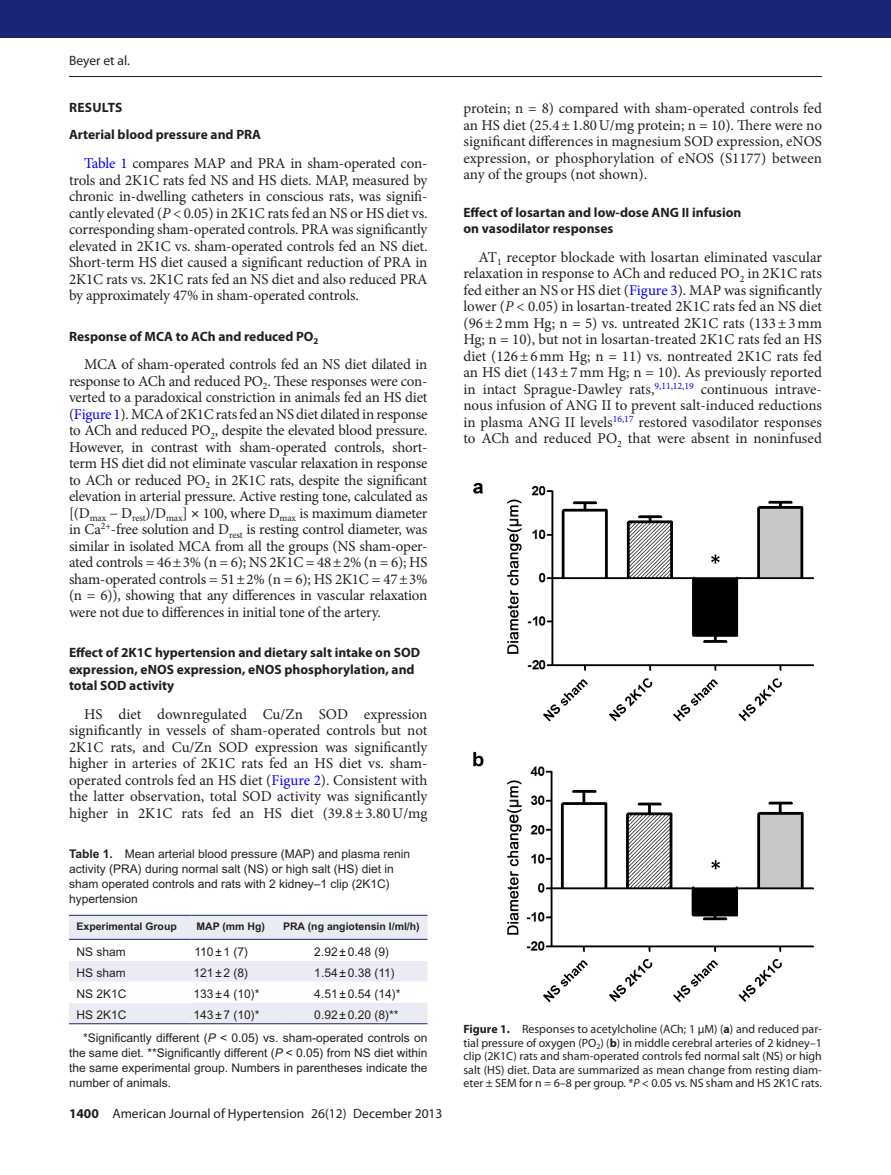
<style>
.page{position:relative;width:891px;height:1175px;background:#fff}
.page>*{position:absolute;margin:0;border:0;box-sizing:border-box;transform-origin:0 0}
.t1{font:15px/16.5px "Minion Pro";letter-spacing:-.01em;color:#231f20;text-align:justify}
.t2{font:700 13.5px/16.5px "Myriad Pro";color:#231f20}
.t3{font:13.5px "Myriad Pro";color:#231f20}
.t4{font:12px/15px "Arial MT Std";color:#231f20}
.t5{font:12px/13.5px "Myriad Pro";color:#231f20;text-align:justify}
.t6{font:700 10.5px "Arial MT Std";color:#231f20}
.s1{color:#00f}
.s2{font-style:italic}
.s3{font-family:"Gandhari Unicode"}
.s4{font-weight:700}
</style>
<div class="page">
<hr style="left:69px;top:76px;width:753px;height:1px;background:#231f20">
<div style="left:0;top:0;width:891px;height:38px;background:#192575"></div>
<svg style="left:69px;top:915px;width:358px;height:108px"></svg>
<hr style="left:69px;top:914px;width:123px;height:1px;background:#192575">
<hr style="left:69px;top:938px;width:123px;height:1px;background:#192575">
<hr style="left:192px;top:914px;width:91px;height:1px;background:#192575">
<hr style="left:192px;top:938px;width:91px;height:1px;background:#192575">
<hr style="left:283px;top:914px;width:144px;height:1px;background:#192575">
<hr style="left:283px;top:938px;width:144px;height:1px;background:#192575">
<hr style="left:69px;top:1023px;width:123px;height:1px;background:#192575">
<hr style="left:192px;top:1023px;width:91px;height:1px;background:#192575">
<hr style="left:283px;top:1023px;width:144px;height:1px;background:#192575">
<hr style="left:69px;top:1002px;width:123px;height:1px;background:#fff">
<img style="left:473px;top:483px;width:341px;height:520px">
<p class="t3" style="left:69px;top:52px;width:62px">Beyer et al.</p>
<p class="t2" style="left:69px;top:94px;width:194px;line-height:27px">RESULTS<br>Arterial blood pressure and PRA</p>
<p class="t1" style="left:69px;top:155px;width:360px;text-indent:15px"><span class="s1">Table 1</span> compares MAP and PRA in sham-operated con&shy;trols and 2K1C rats fed NS and HS diets. MAP, measured by chronic in-dwelling catheters in conscious rats, was signifi&shy;cantly elevated (<span class="s2">P</span> &lt; 0.05) in 2K1C rats fed an NS or HS diet vs. corresponding sham-operated controls. PRA was significantly elevated in 2K1C vs. sham-operated controls fed an NS diet.<br>Short-term HS diet caused a significant reduction of PRA in 2K1C rats vs. 2K1C rats fed an NS diet and also reduced PRA by approximately 47% in sham-operated controls.</p>
<p class="t2" style="left:69px;top:327px;width:251px">Response of MCA to ACh and reduced PO<sub>2</sub></p>
<p class="t1" style="left:69px;top:356px;width:360px;text-indent:15px">MCA of sham-operated controls fed an NS diet dilated in response to ACh and reduced PO<sub>2</sub>. These responses were con&shy;verted to a paradoxical constriction in animals fed an HS diet (<span class="s1">Figure 1</span>). MCA of 2K1C rats fed an NS diet dilated in response to ACh and reduced PO<sub>2</sub>, despite the elevated blood pressure.<br>However, in contrast with sham-operated controls, short&shy;term HS diet did not eliminate vascular relaxation in response to ACh or reduced PO<sub>2</sub> in 2K1C rats, despite the significant elevation in arterial pressure. Active resting tone, calculated as [(D<sub>max</sub> − D<sub>rest</sub>)/D<sub>max</sub>] <span class="s3">×</span> 100, where D<sub>max</sub> is maximum diameter in Ca<sup>2+</sup>-free solution and D<sub>rest</sub> is resting control diameter, was similar in isolated MCA from all the groups (NS sham-oper&shy;ated controls = 46±3% (n = 6); NS 2K1C = 48±2% (n = 6); HS sham-operated controls = 51±2% (n = 6); HS 2K1C = 47±3% (n = 6)), showing that any differences in vascular relaxation were not due to differences in initial tone of the artery.</p>
<p class="t2" style="left:69px;top:644px;width:353px">Effect of 2K1C hypertension and dietary salt intake on SOD expression, eNOS expression, eNOS phosphorylation, and total SOD activity</p>
<p class="t1" style="left:69px;top:705px;width:360px;text-indent:15px">HS diet downregulated Cu/Zn SOD expression significantly in vessels of sham-operated controls but not 2K1C rats, and Cu/Zn SOD expression was significantly higher in arteries of 2K1C rats fed an HS diet vs. sham&shy;operated controls fed an HS diet (<span class="s1">Figure 2</span>). Consistent with the latter observation, total SOD activity was significantly higher in 2K1C rats fed an HS diet (39.8±3.80U/mg</p>
<p class="t4" style="left:69px;top:846px;width:343px"><span class="s4">Table 1.</span> Mean arterial blood pressure (MAP) and plasma renin activity (PRA) during normal salt (NS) or high salt (HS) diet in sham operated controls and rats with 2 kidney–1 clip (2K1C) hypertension</p>
<p class="t6" style="left:76px;top:920px;width:102px">Experimental Group</p>
<p class="t6" style="left:196px;top:920px;width:70px">MAP (mm Hg)</p>
<p class="t6" style="left:283px;top:920px;width:138px">PRA (ng angiotensin I/ml/h)</p>
<p class="t4" style="left:76px;top:944px;width:51px">NS sham</p>
<p class="t4" style="left:194px;top:944px;width:55px">110±1 (7)</p>
<p class="t4" style="left:314px;top:944px;width:76px">2.92±0.48 (9)</p>
<p class="t4" style="left:76px;top:965px;width:51px">HS sham</p>
<p class="t4" style="left:194px;top:965px;width:56px">121±2 (8)</p>
<p class="t4" style="left:314px;top:965px;width:82px">1.54±0.38 (11)</p>
<p class="t4" style="left:76px;top:986px;width:52px">NS 2K1C</p>
<p class="t4" style="left:194px;top:986px;width:68px">133±4 (10)*</p>
<p class="t4" style="left:314px;top:986px;width:88px">4.51±0.54 (14)*</p>
<p class="t4" style="left:76px;top:1007px;width:52px">HS 2K1C</p>
<p class="t4" style="left:194px;top:1007px;width:68px">143±7 (10)*</p>
<p class="t4" style="left:83px;top:1003px;width:346px;line-height:22.8px;text-indent:231px">0.92±0.20 (8)** *Significantly different (<span class="s2">P</span> &lt; 0.05) vs. sham-operated controls on</p>
<p class="t4" style="left:69px;top:1045px;width:360px;text-align:justify">the same diet. **Significantly different (<span class="s2">P</span> &lt; 0.05) from NS diet within the same experimental group. Numbers in parentheses indicate the number of animals.</p>
<p class="t3" style="left:69px;top:1105px;width:375px"><span class="s4">1400</span> American Journal of Hypertension 26(12) December 2013</p>
<p class="t1" style="left:463px;top:100px;width:360px">protein; n = 8) compared with sham-operated controls fed an HS diet (25.4±1.80U/mg protein; n = 10). There were no significant differences in magnesium SOD expression, eNOS expression, or phosphorylation of eNOS (S1177) between any of the groups (not shown).</p>
<p class="t2" style="left:463px;top:203px;width:279px">Effect of losartan and low-dose ANG II infusion on vasodilator responses</p>
<p class="t1" style="left:463px;top:249px;width:360px;text-indent:15px">AT<sub>1</sub> receptor blockade with losartan eliminated vascular relaxation in response to ACh and reduced PO<sub>2</sub> in 2K1C rats fed either an NS or HS diet (<span class="s1">Figure 3</span>). MAP was significantly lower (<span class="s2">P</span> &lt; 0.05) in losartan-treated 2K1C rats fed an NS diet (96±2mm Hg; n = 5) vs. untreated 2K1C rats (133±3mm Hg; n = 10), but not in losartan-treated 2K1C rats fed an HS diet (126±6mm Hg; n = 11) vs. nontreated 2K1C rats fed an HS diet (143±7mm Hg; n = 10). As previously reported in intact Sprague-Dawley rats,<sup>9</sup><sup>,</sup><sup>11</sup><sup>,</sup><sup>12</sup><sup>,</sup><sup>19</sup> continuous intrave&shy;nous infusion of ANG II to prevent salt-induced reductions in plasma ANG II levels<sup>16</sup><sup>,</sup><sup>17</sup> restored vasodilator responses to ACh and reduced PO<sub>2</sub> that were absent in noninfused</p>
<p class="t5" style="left:463px;top:1022px;width:360px"><span class="s4">Figure 1.</span> Responses to acetylcholine (ACh; 1 µM) (<span class="s4">a</span>) and reduced par&shy;tial pressure of oxygen (PO<sub>2</sub>) (<span class="s4">b</span>) in middle cerebral arteries of 2 kidney–1 clip (2K1C) rats and sham-operated controls fed normal salt (NS) or high salt (HS) diet. Data are summarized as mean change from resting diam&shy;eter ± SEM for n = 6–8 per group. *<span class="s2">P</span> &lt; 0.05 vs. NS sham and HS 2K1C rats.</p>
</div>
